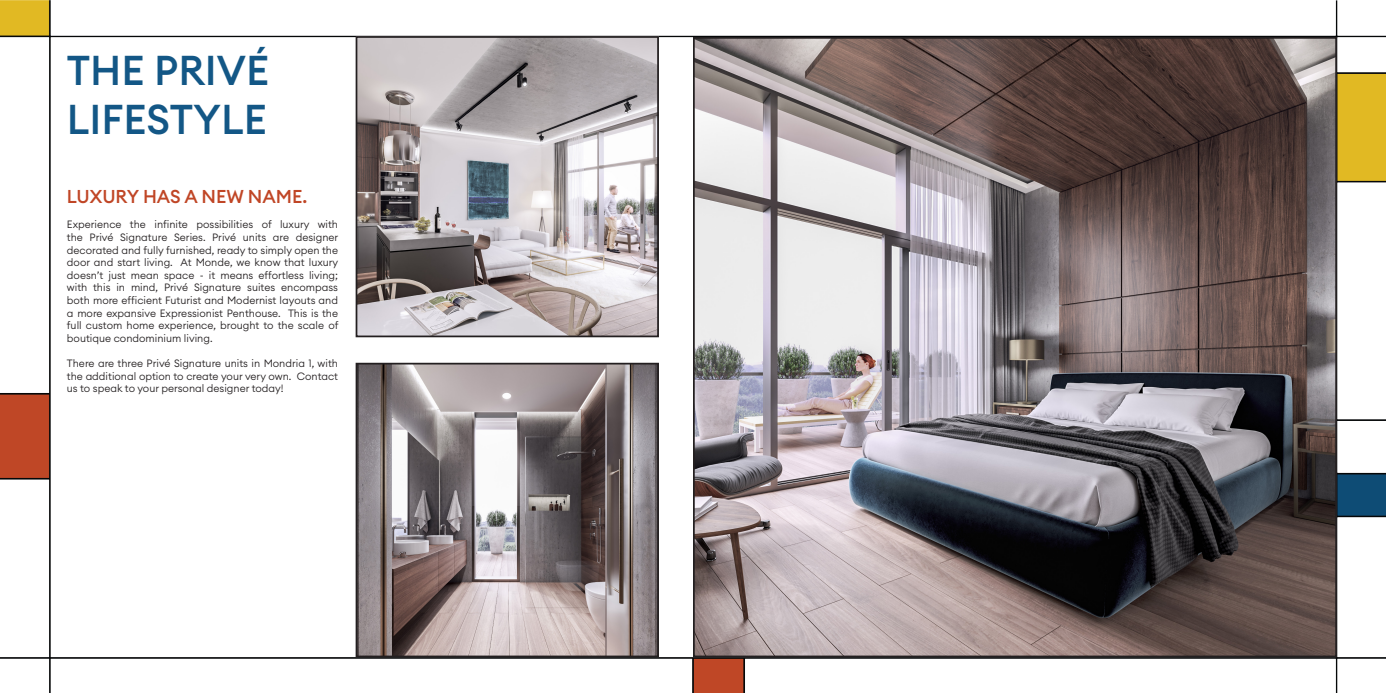
<style>
.page{position:relative;width:1386px;height:693px;background:#fff}
.page>*{position:absolute;margin:0;border:0;box-sizing:border-box;transform-origin:0 0}
.t1{font:500 41.12px/49.4px "Euclid Circular A";color:#135786}
.t2{font:500 18.38px "Euclid Circular A";color:#c04626}
.t3{font:300 10.5px/12.6px "Euclid Circular A";color:#231f20;text-align:justify}
</style>
<div class="page">
<img style="left:0;top:0;width:1386px;height:693px">
<img style="left:359px;top:39px;width:297px;height:295px">
<div style="left:356px;top:36px;width:303px;height:301px;border:2px solid #231f20"></div>
<img style="left:359px;top:366px;width:297px;height:288px">
<div style="left:356px;top:363px;width:303px;height:294px;border:2px solid #231f20"></div>
<img style="left:696px;top:40px;width:638px;height:614px">
<p class="t1" style="left:67px;top:46px;width:204px">THE PRIVÉ<br>LIFESTYLE</p>
<p class="t2" style="left:67px;top:185px;width:242px">LUXURY HAS A NEW NAME.</p>
<p class="t3" style="left:67px;top:218px;width:273px">Experience the infinite possibilities of luxury with the Privé Signature Series. Privé units are designer decorated and fully furnished, ready to simply open the door and start living. At Monde, we know that luxury doesn’t just mean space - it means effortless living; with this in mind, Privé Signature suites encompass both more efficient Futurist and Modernist layouts and a more expansive Expressionist Penthouse. This is the full custom home experience, brought to the scale of boutique condominium living.</p>
<p class="t3" style="left:67px;top:357px;width:273px">There are three Privé Signature units in Mondria 1, with the additional option to create your very own. Contact us to speak to your personal designer today!</p>
</div>
